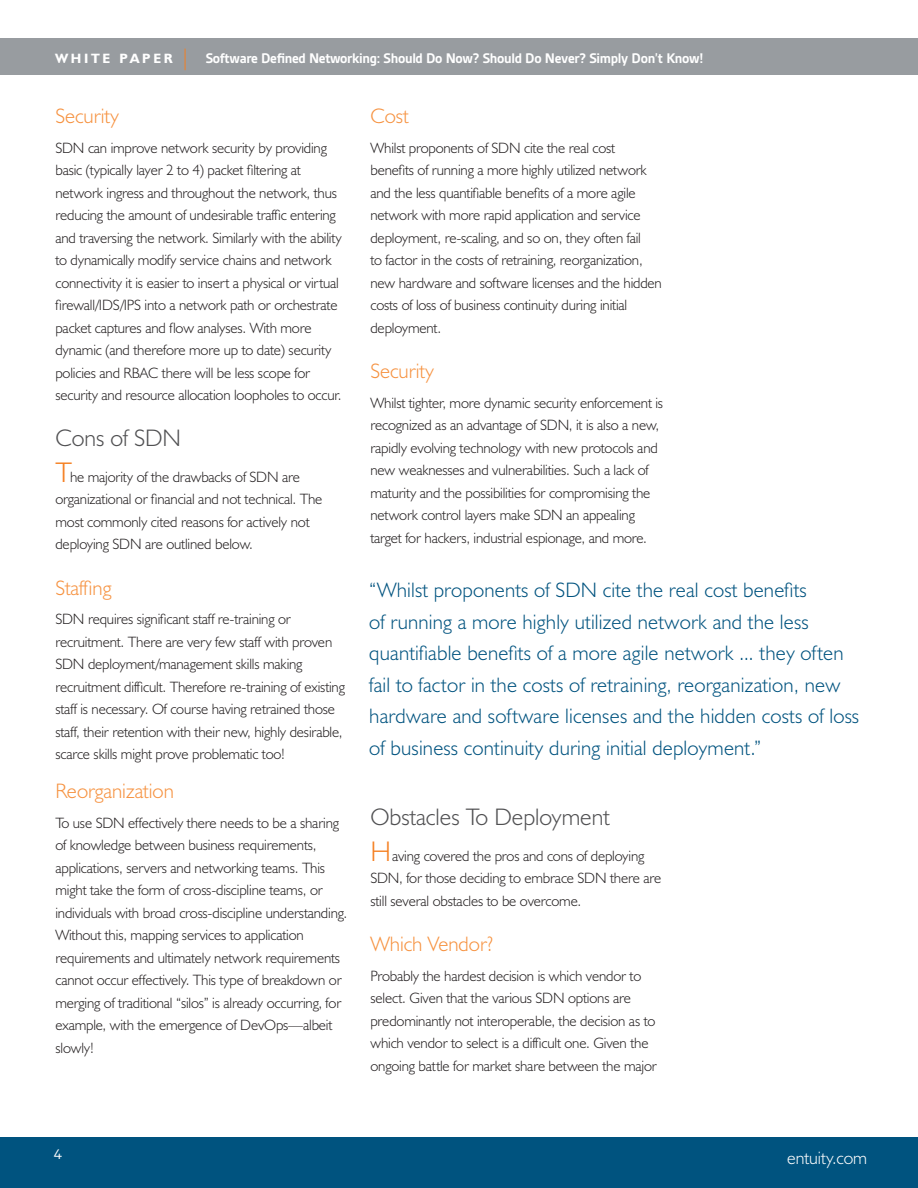
<style>
.page{position:relative;width:918px;height:1188px;background:#fff}
.page>*{position:absolute;margin:0;border:0;box-sizing:border-box;transform-origin:0 0}
.A-Head{font:300 24px "Humanist 521 BT";color:#505052}
.t1{font:300 21px/31.5px "Humanist 521 BT";letter-spacing:.01em;color:#00537f}
.B-Head{font:300 21px "Humanist 521 BT";color:#f69240}
.t2{font:300 18px "Humanist 521 BT";color:#fff}
.Body_Copy{font:300 15px/22.5px "Humanist 521 BT";letter-spacing:-.01em;color:#231f20}
.Main_Head{font:700 15px "Gesta";letter-spacing:-.02em;color:#fff}
.t3{font:15px "Gesta";color:#fff}
.t4{font:700 13.5px "Humanist 521 BT";letter-spacing:.2em;color:#fff}
.s1{font-size:28.5px;color:#f57f21}
</style>
<div class="page">
<div style="left:0;top:1138px;width:918px;height:50px;background:#00537f"></div>
<div style="left:0;top:38px;width:918px;height:37px;background:#989ca0"></div>
<svg style="left:185px;top:49px;width:1px;height:21px"></svg>
<p class="t4" style="left:55px;top:50px;width:119px">WHITE PAPER</p>
<p class="Main_Head" style="left:206px;top:50px;width:499px">Software Defined Networking: Should Do Now? Should Do Never? Simply Don’t Know!</p>
<p class="B-Head" style="left:55px;top:103px;width:65px">Security</p>
<p class="Body_Copy" style="left:55px;top:136px;width:288px">SDN can improve network security by providing basic (typically layer 2 to 4) packet filtering at network ingress and throughout the network, thus reducing the amount of undesirable traffic entering and traversing the network. Similarly with the ability to dynamically modify service chains and network connectivity it is easier to insert a physical or virtual firewall/IDS/IPS into a network path or orchestrate packet captures and flow analyses. With more dynamic (and therefore more up to date) security policies and RBAC there will be less scope for security and resource allocation loopholes to occur.</p>
<p class="A-Head" style="left:55px;top:423px;width:127px">Cons of SDN</p>
<p class="Body_Copy" style="left:55px;top:466px;width:268px"><span class="s1">T</span>he majority of the drawbacks of SDN are organizational or financial and not technical. The most commonly cited reasons for actively not deploying SDN are outlined below.</p>
<p class="B-Head" style="left:55px;top:575px;width:58px">Staffing</p>
<p class="Body_Copy" style="left:55px;top:608px;width:291px">SDN requires significant staff re-training or recruitment. There are very few staff with proven SDN deployment/management skills making recruitment difficult. Therefore re-training of existing staff is necessary. Of course having retrained those staff, their retention with their new, highly desirable, scarce skills might prove problematic too!</p>
<p class="B-Head" style="left:55px;top:778px;width:120px">Reorganization</p>
<p class="Body_Copy" style="left:55px;top:811px;width:293px">To use SDN effectively there needs to be a sharing of knowledge between business requirements, applications, servers and networking teams. This might take the form of cross-discipline teams, or individuals with broad cross-discipline understanding.<br>Without this, mapping services to application requirements and ultimately network requirements cannot occur effectively. This type of breakdown or merging of traditional “silos” is already occurring, for example, with the emergence of DevOps—albeit slowly!</p>
<p class="B-Head" style="left:370px;top:103px;width:40px">Cost</p>
<p class="Body_Copy" style="left:370px;top:136px;width:293px">Whilst proponents of SDN cite the real cost benefits of running a more highly utilized network and the less quantifiable benefits of a more agile network with more rapid application and service deployment, re-scaling, and so on, they often fail<br>to factor in the costs of retraining, reorganization, new hardware and software licenses and the hidden costs of loss of business continuity during initial deployment.</p>
<p class="B-Head" style="left:370px;top:358px;width:65px">Security</p>
<p class="Body_Copy" style="left:370px;top:391px;width:294px">Whilst tighter, more dynamic security enforcement is recognized as an advantage of SDN, it is also a new, rapidly evolving technology with new protocols and new weaknesses and vulnerabilities. Such a lack of maturity and the possibilities for compromising the network control layers make SDN an appealing target for hackers, industrial espionage, and more.</p>
<p class="t1" style="left:369px;top:574px;width:491px">“Whilst proponents of SDN cite the real cost benefits<br>of running a more highly utilized network and the less quantifiable benefits of a more agile network ... they often fail to factor in the costs of retraining, reorganization, new hardware and software licenses and the hidden costs of loss of business continuity during initial deployment.”</p>
<p class="A-Head" style="left:370px;top:802px;width:241px">Obstacles To Deployment</p>
<p class="Body_Copy" style="left:370px;top:844px;width:292px"><span class="s1">H</span>aving covered the pros and cons of deploying<br>SDN, for those deciding to embrace SDN there are still several obstacles to be overcome.</p>
<p class="B-Head" style="left:370px;top:931px;width:125px">Which Vendor?</p>
<p class="Body_Copy" style="left:370px;top:964px;width:288px">Probably the hardest decision is which vendor to select. Given that the various SDN options are predominantly not interoperable, the decision as to which vendor to select is a difficult one. Given the ongoing battle for market share between the major</p>
<p class="t3" style="left:54px;top:1146px;width:10px">4</p>
<p class="t2" style="left:787px;top:1147px;width:82px">entuity.com</p>
</div>
